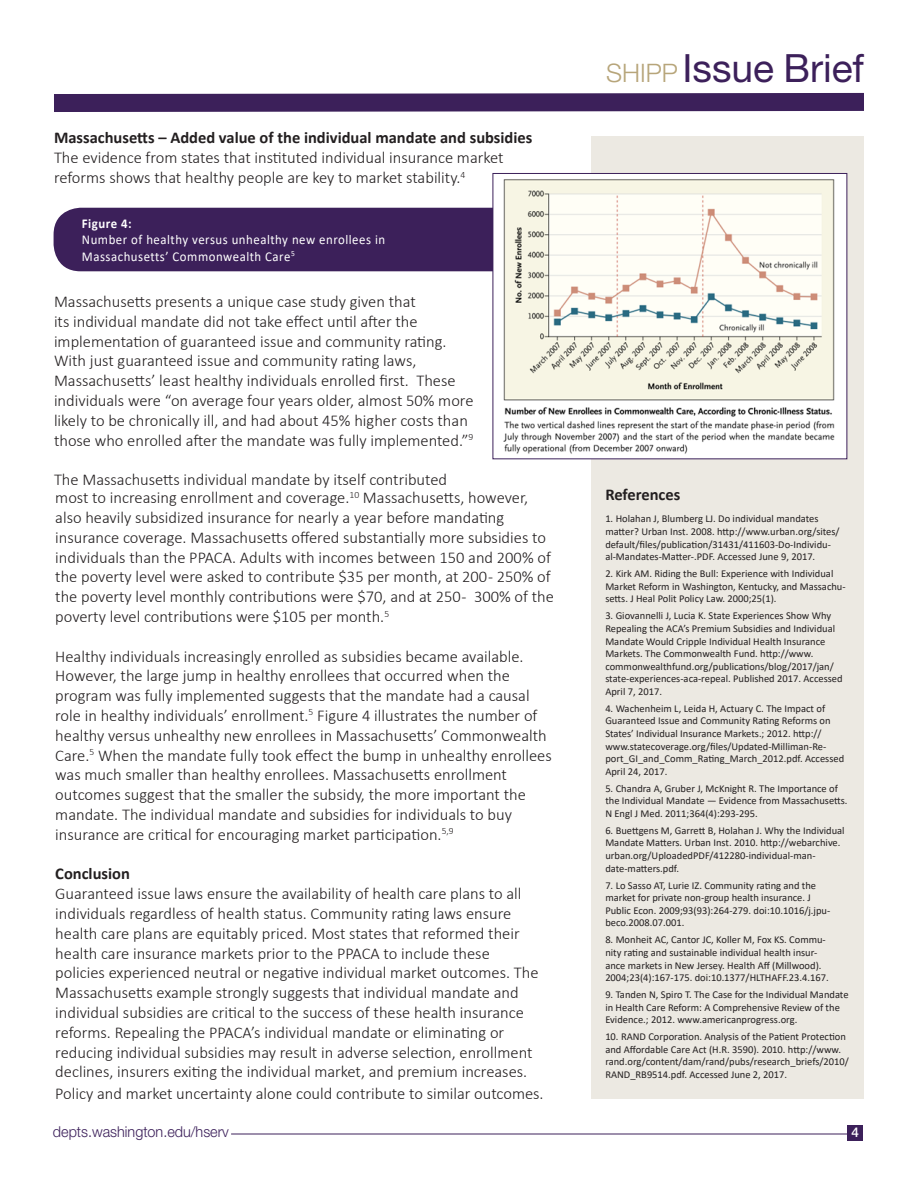
<style>
.page{position:relative;width:918px;height:1188px;background:#fff}
.page>*{position:absolute;margin:0;border:0;box-sizing:border-box;transform-origin:0 0}
.t1{font:39px "Helvetica Neue LT Std";color:#3c205a}
.t2{font:300 16.5px/19.8px "Calibri";color:#231f20}
.t3{font:700 16.5px "Calibri";color:#231f20}
.t4{font:300 15px "Helvetica Neue LT Std";color:#3c205a;scale:.96 1}
.t5{font:13.5px/16.2px "Calibri";letter-spacing:.04em;color:#fff;scale:.95 1}
.t6{font:700 13.5px "Calibri";letter-spacing:.04em;color:#fff;scale:.95 1}
.t7{font:500 13.5px "Helvetica Neue LT Std";color:#fff}
.t8{font:10.5px/12.6px "Calibri";color:#231f20}
.s1{font-weight:300;font-size:25.5px;color:#b7a57a}
</style>
<div class="page">
<svg style="left:54px;top:92px;width:810px;height:20px;background:#4f366a"></svg>
<hr style="left:231px;top:1134px;width:622px;height:1px;background:#3c205a">
<div style="left:847px;top:1125px;width:16px;height:16px;background:#3c205a"></div>
<div style="left:592px;top:136px;width:272px;height:963px;background:#ece9e2"></div>
<div style="left:54px;top:208px;width:522px;height:63px;background:#3c205a;border-radius:27px"></div>
<div style="left:493px;top:173px;width:354px;height:286px;background:#fff"></div>
<img style="left:503px;top:179px;width:332px;height:275px">
<p class="t3" style="left:54px;top:126px;width:480px">Massachusetts – Added value of the individual mandate and subsidies</p>
<p class="t2" style="left:54px;top:148px;width:451px">The evidence from states that instituted individual insurance market reforms shows that healthy people are key to market stability.<sup>4</sup></p>
<p class="t6" style="left:82px;top:214px;width:54px">Figure 4:</p>
<p class="t5" style="left:82px;top:231px;width:321px">Number of healthy versus unhealthy new enrollees in<br>Massachusetts’ Commonwealth Care<sup>5</sup></p>
<p class="t2" style="left:54px;top:291px;width:421px">Massachusetts presents a unique case study given that<br>its individual mandate did not take effect until after the implementation of guaranteed issue and community rating.<br>With just guaranteed issue and community rating laws, Massachusetts’ least healthy individuals enrolled first. These individuals were “on average four years older, almost 50% more likely to be chronically ill, and had about 45% higher costs than those who enrolled after the mandate was fully implemented.”<sup>9</sup></p>
<p class="t2" style="left:54px;top:471px;width:476px;line-height:18px">The Massachusetts individual mandate by itself contributed<br>most to increasing enrollment and coverage.<sup>10</sup> Massachusetts, however,</p>
<p class="t2" style="left:55px;top:508px;width:500px">also heavily subsidized insurance for nearly a year before mandating insurance coverage. Massachusetts offered substantially more subsidies to individuals than the PPACA. Adults with incomes between 150 and 200% of the poverty level were asked to contribute $35 per month, at 200 - 250% of the poverty level monthly contributions were $70, and at 250 - 300% of the poverty level contributions were $105 per month.<sup>5</sup></p>
<p class="t2" style="left:55px;top:646px;width:470px">Healthy individuals increasingly enrolled as subsidies became available.</p>
<p class="t2" style="left:55px;top:666px;width:498px">However, the large jump in healthy enrollees that occurred when the program was fully implemented suggests that the mandate had a causal role in healthy individuals’ enrollment.<sup>5</sup> Figure 4 illustrates the number of healthy versus unhealthy new enrollees in Massachusetts’ Commonwealth Care.<sup>5</sup> When the mandate fully took effect the bump in unhealthy enrollees was much smaller than healthy enrollees. Massachusetts enrollment outcomes suggest that the smaller the subsidy, the more important the mandate. The individual mandate and subsidies for individuals to buy insurance are critical for encouraging market participation.<sup>5,9</sup></p>
<p class="t3" style="left:55px;top:862px;width:76px">Conclusion</p>
<p class="t2" style="left:55px;top:884px;width:485px">Guaranteed issue laws ensure the availability of health care plans to all individuals regardless of health status. Community rating laws ensure health care plans are equitably priced. Most states that reformed their health care insurance markets prior to the PPACA to include these policies experienced neutral or negative individual market outcomes. The Massachusetts example strongly suggests that individual mandate and individual subsidies are critical to the success of these health insurance reforms. Repealing the PPACA’s individual mandate or eliminating or reducing individual subsidies may result in adverse selection, enrollment declines, insurers exiting the individual market, and premium increases.</p>
<p class="t2" style="left:55px;top:1083px;width:490px">Policy and market uncertainty alone could contribute to similar outcomes.</p>
<h1 class="t1" style="left:606px;top:45px;width:259px"><span class="s1">SHIPP</span> Issue Brief</h1>
<p class="t3" style="left:605px;top:483px;width:77px">References</p>
<p class="t8" style="left:605px;top:512px;width:236px">1. Holahan J, Blumberg LJ. Do individual mandates matter? Urban Inst. 2008. http://www.urban.org/sites/ default/files/publication/31431/411603-Do-Individu&shy;al-Mandates-Matter-.PDF. Accessed June 9, 2017.</p>
<p class="t8" style="left:605px;top:567px;width:242px">2. Kirk AM. Riding the Bull: Experience with Individual<br>Market Reform in Washington, Kentucky, and Massachu&shy;setts. J Heal Polit Policy Law. 2000;25(1).</p>
<p class="t8" style="left:605px;top:609px;width:239px">3. Giovannelli J, Lucia K. State Experiences Show Why Repealing the ACA’s Premium Subsidies and Individual Mandate Would Cripple Individual Health Insurance Markets. The Commonwealth Fund. http://www. commonwealthfund.org/publications/blog/2017/jan/ state-experiences-aca-repeal. Published 2017. Accessed April 7, 2017.</p>
<p class="t8" style="left:605px;top:702px;width:240px">4. Wachenheim L, Leida H, Actuary C. The Impact of Guaranteed Issue and Community Rating Reforms on States’ Individual Insurance Markets.; 2012. http:// www.statecoverage.org/files/Updated-Milliman-Re&shy;port_GI_and_Comm_Rating_March_2012.pdf. Accessed April 24, 2017.</p>
<p class="t8" style="left:605px;top:782px;width:244px">5. Chandra A, Gruber J, McKnight R. The Importance of the Individual Mandate — Evidence from Massachusetts.<br>N Engl J Med. 2011;364(4):293-295.</p>
<p class="t8" style="left:605px;top:824px;width:241px">6. Buettgens M, Garrett B, Holahan J. Why the Individual Mandate Matters. Urban Inst. 2010. http://webarchive. urban.org/UploadedPDF/412280-individual-man&shy;date-matters.pdf.</p>
<p class="t8" style="left:605px;top:879px;width:227px">7. Lo Sasso AT, Lurie IZ. Community rating and the market for private non-group health insurance. J Public Econ. 2009;93(93):264-279. doi:10.1016/j.jpu&shy;beco.2008.07.001.</p>
<p class="t8" style="left:605px;top:933px;width:225px">8. Monheit AC, Cantor JC, Koller M, Fox KS. Commu&shy;nity rating and sustainable individual health insur&shy;ance markets in New Jersey. Health Aff (Millwood).<br>2004;23(4):167-175. doi:10.1377/HLTHAFF.23.4.167.</p>
<p class="t8" style="left:605px;top:988px;width:245px">9. Tanden N, Spiro T. The Case for the Individual Mandate in Health Care Reform: A Comprehensive Review of the<br>Evidence.; 2012. www.americanprogress.org.</p>
<p class="t8" style="left:605px;top:1030px;width:245px">10. RAND Corporation. Analysis of the Patient Protection and Affordable Care Act (H.R. 3590). 2010. http://www. rand.org/content/dam/rand/pubs/research_briefs/2010/ RAND_RB9514.pdf. Accessed June 2, 2017.</p>
<p class="t4" style="left:53px;top:1123px;width:185px">depts.washington.edu/hserv</p>
<p class="t7" style="left:851px;top:1125px;width:9px">4</p>
</div>
